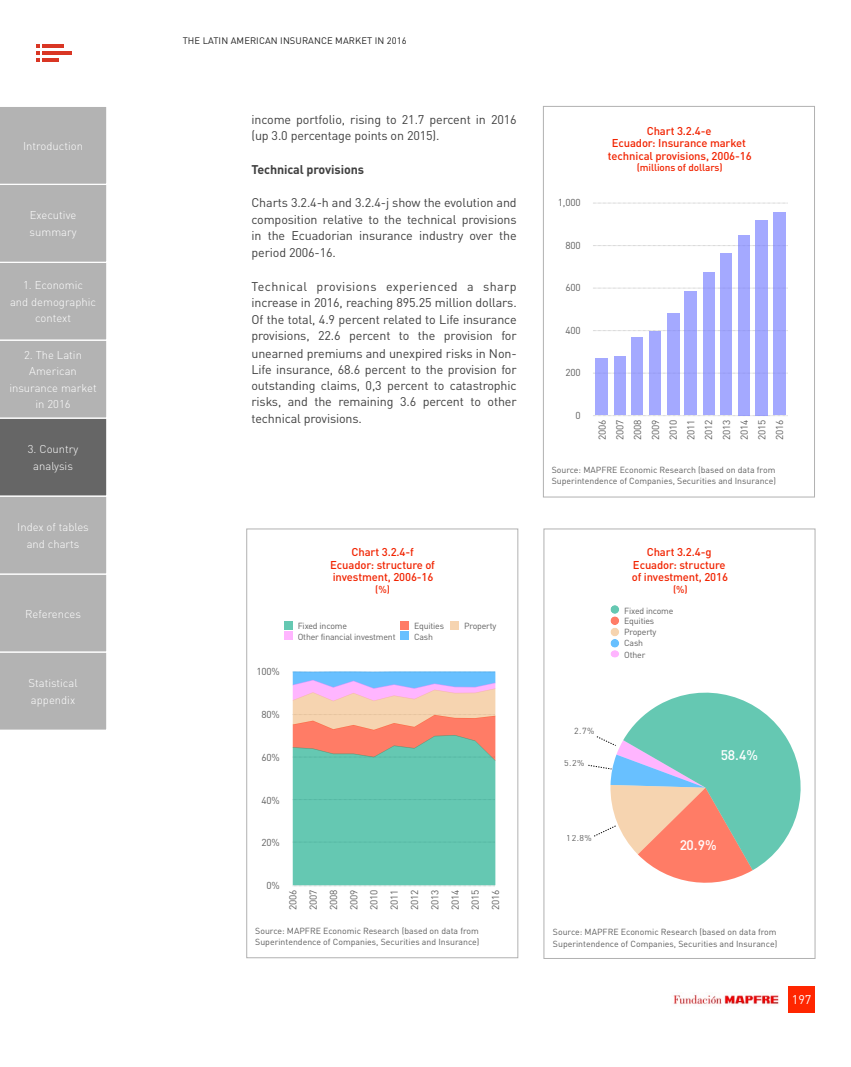
<style>
.page{position:relative;width:851px;height:1067px;background:#fff}
.page>*{position:absolute;margin:0;border:0;box-sizing:border-box;transform-origin:0 0}
.t1{font:500 13.75px "DIN Pro";color:#fff}
.t2{font:12.5px/16.2px "DIN Pro";letter-spacing:-.01em;color:#404040;text-align:justify}
.t3{font:700 12.5px "DIN Pro";letter-spacing:-.01em;color:#404040}
.t4{font:12.5px "DIN Pro";color:#fff}
.t5{font:300 11.25px/16.2px "DIN Pro";color:#fff;text-align:center}
.t6{font:500 11.25px/12.5px "DIN Pro";letter-spacing:-.01em;color:#f12402;text-align:center}
.t7{font:10px/20.2px "DIN Pro";letter-spacing:-.02em;color:#5f5f5f;text-align:justify}
.t8{font:500 10px "DIN Pro";letter-spacing:-.01em;color:#f12402}
.t9{font:9.38px "DIN Pro";letter-spacing:.01em;color:#212121}
.t10{font:8.75px/11.2px "DIN Pro";color:#5f5f5f}
.t11{font:8.75px/10px "DIN Pro";letter-spacing:-.02em;color:#5f5f5f}
</style>
<div class="page">
<img style="left:673px;top:992px;width:106px;height:13px">
<div style="left:788px;top:986px;width:26px;height:26px;background:#ff2600"></div>
<div style="left:543px;top:528px;width:272px;height:431px;border:1px solid #a9a9a9"></div>
<svg style="left:626px;top:679px;width:188px;height:191px;fill:#65c8b2"></svg>
<div style="left:610px;top:605px;width:9px;height:9px;background:#01a481;border-radius:50%;opacity:.6"></div>
<div style="left:610px;top:616px;width:9px;height:9px;background:#ff2600;border-radius:50%;opacity:.6"></div>
<div style="left:610px;top:627px;width:9px;height:9px;background:#f1b87b;border-radius:50%;opacity:.6"></div>
<div style="left:610px;top:639px;width:9px;height:8px;background:#0096ff;border-radius:50%;opacity:.6"></div>
<svg style="left:610px;top:650px;width:9px;height:7px"></svg>
<div style="left:246px;top:528px;width:272px;height:430px;border:1px solid #a9a9a9"></div>
<svg style="left:293px;top:671px;width:202px;height:215px;background:#90beb1"></svg>
<div style="left:284px;top:621px;width:9px;height:9px;background:#65c8b2"></div>
<div style="left:400px;top:621px;width:9px;height:9px;background:#ff7c66"></div>
<div style="left:450px;top:621px;width:9px;height:9px;background:#f6d4b0"></div>
<div style="left:284px;top:631px;width:9px;height:9px;background:#ffb5ff"></div>
<div style="left:400px;top:631px;width:9px;height:9px;background:#68c0ff"></div>
<div style="left:543px;top:106px;width:271px;height:391px;border:1px solid #a9a9a9"></div>
<svg style="left:593px;top:415px;width:195px;height:1px"></svg>
<svg style="left:593px;top:373px;width:195px;height:1px"></svg>
<svg style="left:593px;top:330px;width:195px;height:1px"></svg>
<svg style="left:593px;top:288px;width:195px;height:1px"></svg>
<svg style="left:593px;top:245px;width:195px;height:1px"></svg>
<svg style="left:593px;top:203px;width:195px;height:1px"></svg>
<div style="left:595px;top:359px;width:13px;height:56px;background:#a4a9ff"></div>
<div style="left:614px;top:356px;width:11px;height:59px;background:#a4a9ff"></div>
<div style="left:631px;top:337px;width:12px;height:78px;background:#a4a9ff"></div>
<div style="left:649px;top:331px;width:11px;height:84px;background:#a4a9ff"></div>
<div style="left:666px;top:314px;width:13px;height:101px;background:#a4a9ff"></div>
<div style="left:684px;top:291px;width:12px;height:124px;background:#a4a9ff"></div>
<div style="left:703px;top:272px;width:11px;height:143px;background:#a4a9ff"></div>
<div style="left:720px;top:254px;width:11px;height:161px;background:#a4a9ff"></div>
<div style="left:738px;top:235px;width:11px;height:180px;background:#a4a9ff"></div>
<div style="left:755px;top:220px;width:13px;height:195px;background:#a4a9ff"></div>
<div style="left:773px;top:212px;width:12px;height:203px;background:#a4a9ff"></div>
<svg style="left:588px;top:735px;width:164px;height:148px"></svg>
<svg style="left:0;top:107px;width:107px;height:623px;background:#ababab"></svg>
<hr style="left:42px;top:44px;width:22px;height:3px;background:#d93624">
<hr style="left:42px;top:52px;width:29px;height:3px;background:#d93624">
<hr style="left:42px;top:59px;width:17px;height:3px;background:#d93624">
<svg style="left:36px;top:44px;width:3px;height:18px"></svg>
<p class="t5" style="left:23px;top:137px;width:61px">Introduction</p>
<p class="t5" style="left:30px;top:207px;width:48px;text-align:left">Executive summary</p>
<p class="t5" style="left:10px;top:277px;width:88px">1. Economic<br>and demographic context</p>
<p class="t5" style="left:9px;top:346px;width:89px">2. The Latin<br>American insurance market in 2016</p>
<p class="t5" style="left:28px;top:441px;width:52px">3. Country analysis</p>
<p class="t5" style="left:17px;top:519px;width:73px">Index of tables and charts</p>
<p class="t5" style="left:25px;top:605px;width:57px">References</p>
<p class="t5" style="left:29px;top:674px;width:51px;text-align:left">Statistical appendix</p>
<p class="t9" style="left:183px;top:33px;width:225px">THE LATIN AMERICAN INSURANCE MARKET IN 2016</p>
<p class="t2" style="left:251px;top:110px;width:267px">income portfolio, rising to 21.7 percent in 2016 (up 3.0 percentage points on 2015).</p>
<p class="t3" style="left:251px;top:159px;width:114px">Technical provisions</p>
<p class="t2" style="left:251px;top:193px;width:267px">Charts 3.2.4-h and 3.2.4-j show the evolution and composition relative to the technical provisions in the Ecuadorian insurance industry over the</p>
<p class="t2" style="left:251px;top:243px;width:86px">period 2006-16.</p>
<p class="t2" style="left:251px;top:277px;width:267px">Technical provisions experienced a sharp increase in 2016, reaching 895.25 million dollars.<br>Of the total, 4.9 percent related to Life insurance provisions, 22.6 percent to the provision for</p>
<p class="t2" style="left:251px;top:343px;width:267px">unearned premiums and unexpired risks in Non-Life insurance, 68.6 percent to the provision for outstanding claims, 0,3 percent to catastrophic risks, and the remaining 3.6 percent to other technical provisions.</p>
<p class="t6" style="left:330px;top:545px;width:106px">Chart 3.2.4-f<br>Ecuador: structure of investment, 2006-16</p>
<p class="t8" style="left:375px;top:581px;width:16px">(%)</p>
<p class="t7" style="left:256px;top:660px;width:25px">100%</p>
<p class="t7" style="left:261px;top:703px;width:20px">80%</p>
<p class="t11" style="left:298px;top:620px;width:51px">Fixed income</p>
<p class="t11" style="left:414px;top:620px;width:32px">Equities</p>
<p class="t10" style="left:464px;top:619px;width:34px">Property</p>
<p class="t11" style="left:298px;top:631px;width:99px">Other financial investment</p>
<p class="t10" style="left:414px;top:630px;width:20px">Cash</p>
<p class="t7" style="left:261px;top:746px;width:20px">60%</p>
<p class="t7" style="left:261px;top:789px;width:20px">40%</p>
<p class="t7" style="left:261px;top:831px;width:20px">20%</p>
<p class="t7" style="left:266px;top:874px;width:15px">0%</p>
<p class="t7" style="left:282px;top:909px;width:22px;rotate:-90deg">2006<br>2007<br>2008<br>2009<br>2010<br>2011<br>2012<br>2013<br>2014<br>2015<br>2016</p>
<p class="t10" style="left:255px;top:924px;width:226px">Source: MAPFRE Economic Research (based on data from<br>Superintendence of Companies, Securities and Insurance)</p>
<p class="t7" style="left:558px;top:191px;width:24px">1,000</p>
<p class="t7" style="left:565px;top:234px;width:17px">800</p>
<p class="t7" style="left:565px;top:276px;width:17px">600</p>
<p class="t7" style="left:565px;top:319px;width:17px">400</p>
<p class="t7" style="left:565px;top:361px;width:17px">200</p>
<p class="t7" style="left:575px;top:404px;width:7px">0</p>
<p class="t6" style="left:608px;top:123px;width:145px">Chart 3.2.4-e<br>Ecuador: Insurance market technical provisions, 2006-16</p>
<p class="t8" style="left:636px;top:159px;width:87px">(millions of dollars)</p>
<p class="t7" style="left:592px;top:440px;width:22px;line-height:17.8px;rotate:-90deg">2006<br>2007<br>2008<br>2009<br>2010<br>2011<br>2012<br>2013<br>2014<br>2015<br>2016</p>
<p class="t10" style="left:551px;top:463px;width:226px">Source: MAPFRE Economic Research (based on data from<br>Superintendence of Companies, Securities and Insurance)</p>
<p class="t6" style="left:631px;top:545px;width:98px">Chart 3.2.4-g<br>Ecuador: structure of investment, 2016</p>
<p class="t8" style="left:673px;top:581px;width:16px">(%)</p>
<p class="t10" style="left:574px;top:724px;width:22px">2.7%</p>
<p class="t10" style="left:564px;top:756px;width:22px">5.2%</p>
<p class="t10" style="left:566px;top:831px;width:27px">12.8%</p>
<p class="t11" style="left:624px;top:605px;width:51px">Fixed income<br>Equities</p>
<p class="t10" style="left:624px;top:625px;width:34px">Property<br>Cash<br>Other</p>
<p class="t1" style="left:720px;top:744px;width:39px">58.4%</p>
<p class="t1" style="left:679px;top:834px;width:39px">20.9%</p>
<p class="t10" style="left:553px;top:925px;width:226px">Source: MAPFRE Economic Research (based on data from<br>Superintendence of Companies, Securities and Insurance)</p>
<p class="t4" style="left:791px;top:989px;width:21px">197</p>
</div>
